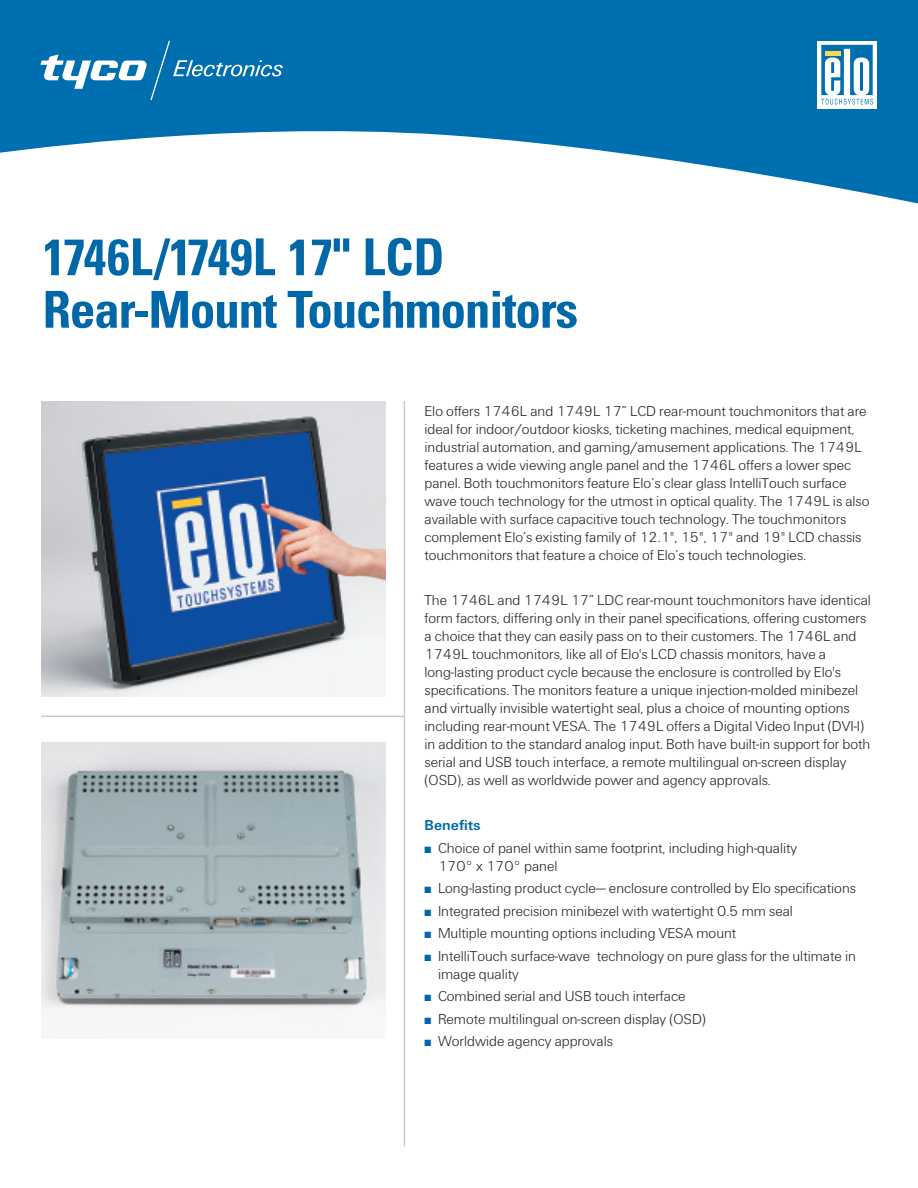
<style>
.page{position:relative;width:918px;height:1188px;background:#fff}
.page>*{position:absolute;margin:0;border:0;box-sizing:border-box;transform-origin:0 0}
.t1{font:700 condensed 51px/52.5px "Univers";letter-spacing:-.02em;color:#0068a9}
.t2{font:300 15px/18px "U45 Univers";color:#231f20}
.t3{font:700 15px "U65 Univers";color:#0068a9}
.s1{color:#0068a9}
</style>
<div class="page">
<svg style="left:0;top:0;width:918px;height:204px;fill:#006faf"></svg>
<svg style="left:40px;top:41px;width:243px;height:59px;background:#2483ba"></svg>
<div style="left:817px;top:41px;width:60px;height:68px;background:#fff"></div>
<svg style="left:821px;top:45px;width:52px;height:60px"></svg>
<hr style="left:860px;top:62px;width:3px;height:29px;background:#006faf;border-radius:2px">
<hr style="left:825px;top:51px;width:16px;height:4px;background:#fed559">
<hr style="left:404px;top:401px;width:1px;height:745px;background:#c9cacc">
<hr style="left:41px;top:716px;width:363px;height:1px;background:#c9cacc">
<img style="left:41px;top:401px;width:344px;height:296px">
<img style="left:41px;top:742px;width:344px;height:269px">
<h1 class="t1" style="left:43px;top:235px;width:537px">1746L/1749L 17" LCD<br>Rear-Mount Touchmonitors</h1>
<p class="t2" style="left:424px;top:403px;width:447px">Elo offers 1746L and 1749L 17” LCD rear-mount touchmonitors that are ideal for indoor/outdoor kiosks, ticketing machines, medical equipment, industrial automation, and gaming/amusement applications. The 1749L features a wide viewing angle panel and the 1746L offers a lower spec panel. Both touchmonitors feature Elo’s clear glass IntelliTouch surface wave touch technology for the utmost in optical quality. The 1749L is also available with surface capacitive touch technology. The touchmonitors complement Elo’s existing family of 12.1", 15", 17" and 19" LCD chassis touchmonitors that feature a choice of Elo’s touch technologies.</p>
<p class="t2" style="left:424px;top:592px;width:448px">The 1746L and 1749L 17” LDC rear-mount touchmonitors have identical form factors, differing only in their panel specifications, offering customers a choice that they can easily pass on to their customers. The 1746L and 1749L touchmonitors, like all of Elo's LCD chassis monitors, have a long-lasting product cycle because the enclosure is controlled by Elo's specifications. The monitors feature a unique injection-molded minibezel and virtually invisible watertight seal, plus a choice of mounting options including rear-mount VESA. The 1749L offers a Digital Video Input (DVI-I) in addition to the standard analog input. Both have built-in support for both serial and USB touch interface, a remote multilingual on-screen display (OSD), as well as worldwide power and agency approvals.</p>
<p class="t3" style="left:424px;top:820px;width:58px">Benefits</p>
<p class="t2" style="left:438px;top:840px;width:361px;text-indent:-14px"><span class="s1">■</span> Choice of panel within same footprint, including high-quality<br>170° x 170° panel</p>
<p class="t2" style="left:424px;top:880px;width:433px"><span class="s1">■</span> Long-lasting product cycle— enclosure controlled by Elo specifications</p>
<p class="t2" style="left:424px;top:903px;width:370px"><span class="s1">■</span> Integrated precision minibezel with watertight 0.5 mm seal</p>
<p class="t2" style="left:424px;top:925px;width:313px"><span class="s1">■</span> Multiple mounting options including VESA mount</p>
<p class="t2" style="left:438px;top:948px;width:420px;text-indent:-14px"><span class="s1">■</span> IntelliTouch surface-wave technology on pure glass for the ultimate in image quality</p>
<p class="t2" style="left:424px;top:989px;width:262px"><span class="s1">■</span> Combined serial and USB touch interface</p>
<p class="t2" style="left:424px;top:1011px;width:283px"><span class="s1">■</span> Remote multilingual on-screen display (OSD)</p>
<p class="t2" style="left:424px;top:1034px;width:190px"><span class="s1">■</span> Worldwide agency approvals</p>
</div>
